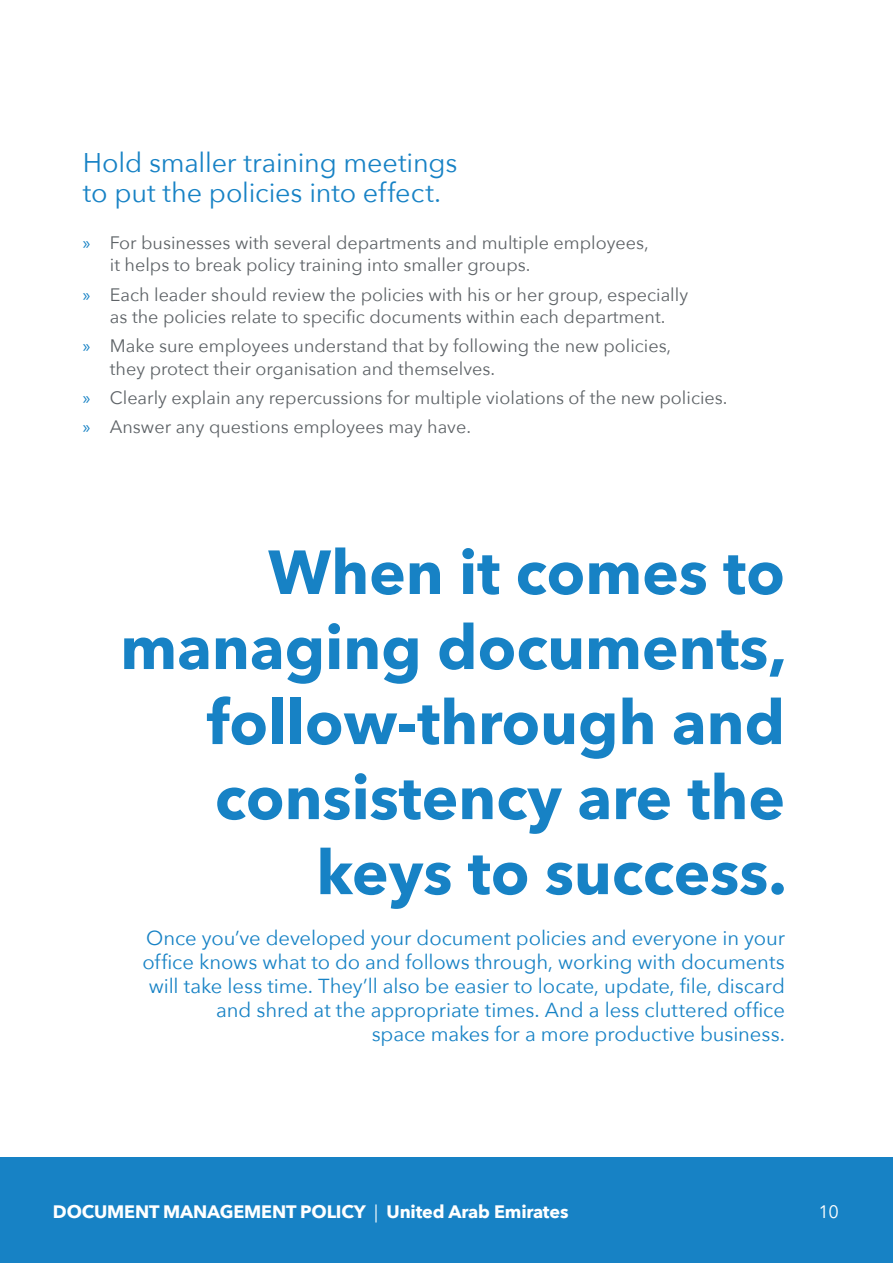
<style>
.page{position:relative;width:893px;height:1263px;background:#fff}
.page>*{position:absolute;margin:0;border:0;box-sizing:border-box;transform-origin:0 0}
.t1{font:700 61.5px/75px "Avenir Next";color:#1782c5;text-align:right}
.t2{font:27px/30px "Avenir Next";letter-spacing:-.005em;color:#1782c5}
.t3{font:20.25px/24px "Avenir Next";letter-spacing:-.005em;color:#1782c5;text-align:right}
.t4{font:18px/22.5px "Avenir Next";color:#5e6367}
.t5{font:700 18px "Avenir Next";letter-spacing:-.01em;color:#fff}
.t6{font:18px "Avenir Next";color:#fff}
.s1{font-family:"Myriad Pro";color:#1782c5}
.s2{font-weight:400}
</style>
<div class="page">
<div style="left:0;top:1157px;width:893px;height:106px;background:#1782c5"></div>
<h2 class="t2" style="left:83px;top:147px;width:376px">Hold smaller training meetings to put the policies into effect.</h2>
<p class="t4" style="left:110px;top:231px;width:540px;text-indent:-27px"><span class="s1">»</span> For businesses with several departments and multiple employees, it helps to break policy training into smaller groups.</p>
<p class="t4" style="left:83px;top:282px;width:607px;text-align:center"><span class="s1">»</span> Each leader should review the policies with his or her group, especially as the policies relate to specific documents within each department.</p>
<p class="t4" style="left:110px;top:334px;width:563px;text-indent:-27px"><span class="s1">»</span> Make sure employees understand that by following the new policies, they protect their organisation and themselves.</p>
<p class="t4" style="left:83px;top:383px;width:646px;line-height:29.2px"><span class="s1">»</span> Clearly explain any repercussions for multiple violations of the new policies. <span class="s1">»</span> Answer any questions employees may have.</p>
<h1 class="t1" style="left:120px;top:534px;width:668px">When it comes to managing documents, follow-through and consistency are the keys to success.</h1>
<p class="t3" style="left:142px;top:925px;width:644px">Once you’ve developed your document policies and everyone in your office knows what to do and follows through, working with documents will take less time. They’ll also be easier to locate, update, file, discard and shred at the appropriate times. And a less cluttered office<br>space makes for a more productive business.</p>
<p class="t5" style="left:53px;top:1196px;width:517px">DOCUMENT MANAGEMENT POLICY <span class="s2">|</span> United Arab Emirates</p>
<p class="t6" style="left:818px;top:1196px;width:22px">10</p>
</div>
